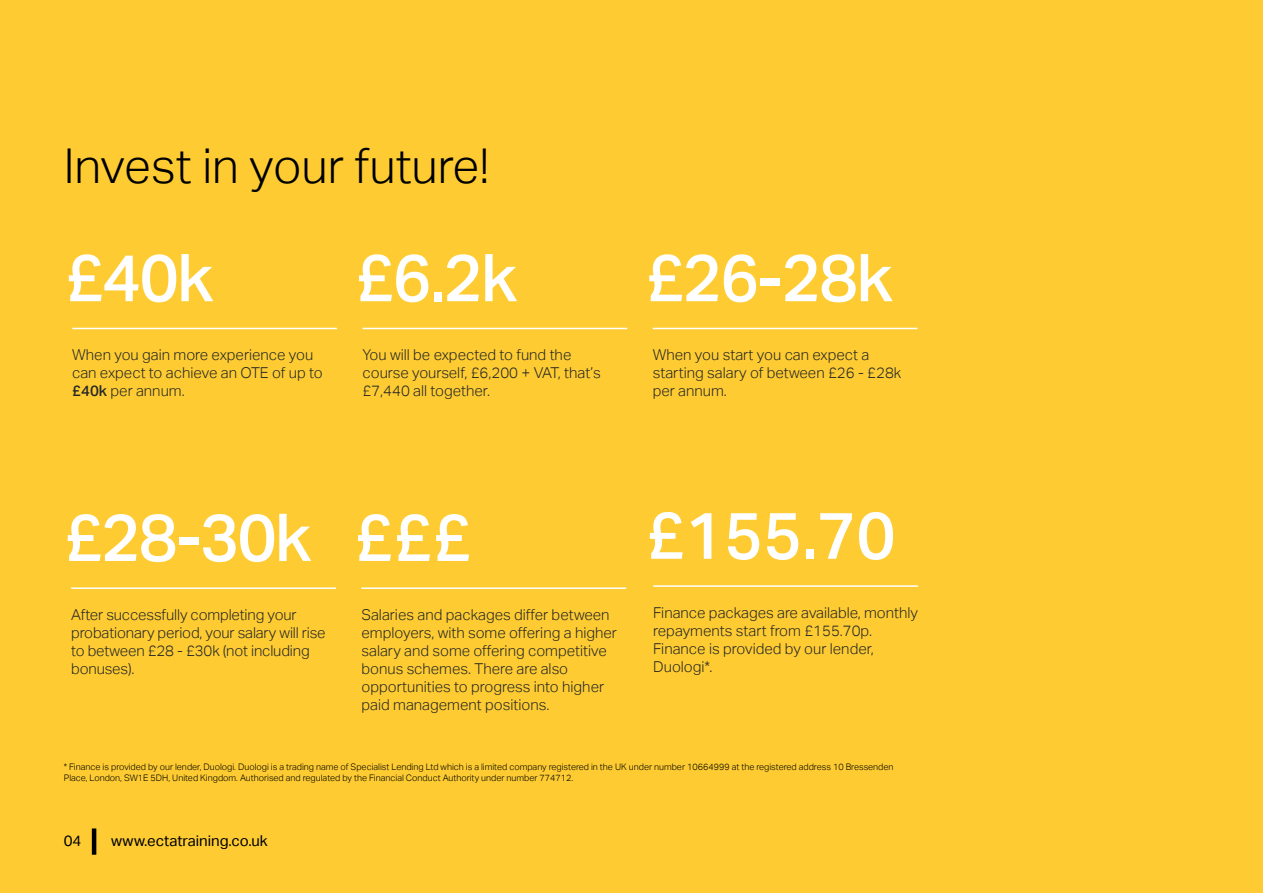
<style>
.page{position:relative;width:1263px;height:893px;background:#fecc32}
.page>*{position:absolute;margin:0;border:0;box-sizing:border-box;transform-origin:0 0}
.t1{font:500 66px "Aktiv Grotesk";letter-spacing:-.025em;color:#fff}
.t2{font:300 48px "Aktiv Grotesk";color:#000}
.t3{font:300 15px/18px "Aktiv Grotesk";color:#282827}
.t4{font:15px "Aktiv Grotesk";color:#000}
.t5{font:300 9px/10.8px "Aktiv Grotesk";color:#000}
.s1{font-weight:500}
</style>
<div class="page">
<hr style="left:72px;top:328px;width:265px;height:1px;background:#fff">
<hr style="left:653px;top:328px;width:264px;height:1px;background:#fff">
<hr style="left:362px;top:328px;width:265px;height:1px;background:#fff">
<hr style="left:361px;top:587px;width:265px;height:2px;background:#fff">
<hr style="left:71px;top:587px;width:265px;height:2px;background:#fff">
<hr style="left:92px;top:828px;width:4px;height:27px;background:#000">
<hr style="left:653px;top:585px;width:265px;height:2px;background:#fff">
<h2 class="t2" style="left:64px;top:138px;width:427px">Invest in your future!</h2>
<h1 class="t1" style="left:65px;top:240px;width:150px">£40k</h1>
<h1 class="t1" style="left:355px;top:240px;width:164px">£6.2k</h1>
<h1 class="t1" style="left:645px;top:240px;width:249px">£26-28k</h1>
<p class="t3" style="left:362px;top:346px;width:240px">You will be expected to fund the course yourself, £6,200 + VAT, that’s £7,440 all together.</p>
<p class="t3" style="left:72px;top:346px;width:252px">When you gain more experience you can expect to achieve an OTE of up to <span class="s1">£40k</span> per annum.</p>
<p class="t3" style="left:653px;top:346px;width:250px">When you start you can expect a starting salary of between £26 - £28k per annum.</p>
<h1 class="t1" style="left:64px;top:500px;width:409px">£28-30k £££</h1>
<p class="t3" style="left:71px;top:606px;width:256px">After successfully completing your probationary period, your salary will rise to between £28 - £30k (not including bonuses).</p>
<p class="t3" style="left:361px;top:606px;width:257px">Salaries and packages differ between employers, with some offering a higher salary and some offering competitive bonus schemes. There are also opportunities to progress into higher paid management positions.</p>
<h1 class="t1" style="left:646px;top:497px;width:251px">£155.70</h1>
<p class="t3" style="left:653px;top:604px;width:266px">Finance packages are available, monthly repayments start from £155.70p.<br>Finance is provided by our lender,<br>Duologi*.</p>
<p class="t5" style="left:64px;top:762px;width:831px">* Finance is provided by our lender, Duologi. Duologi is a trading name of Specialist Lending Ltd which is a limited company registered in the UK under number 10664999 at the registered address 10 Bressenden<br>Place, London, SW1E 5DH, United Kingdom. Authorised and regulated by the Financial Conduct Authority under number 774712.</p>
<p class="t4" style="left:64px;top:832px;width:19px">04</p>
<p class="t4" style="left:111px;top:832px;width:158px">www.ectatraining.co.uk</p>
</div>
